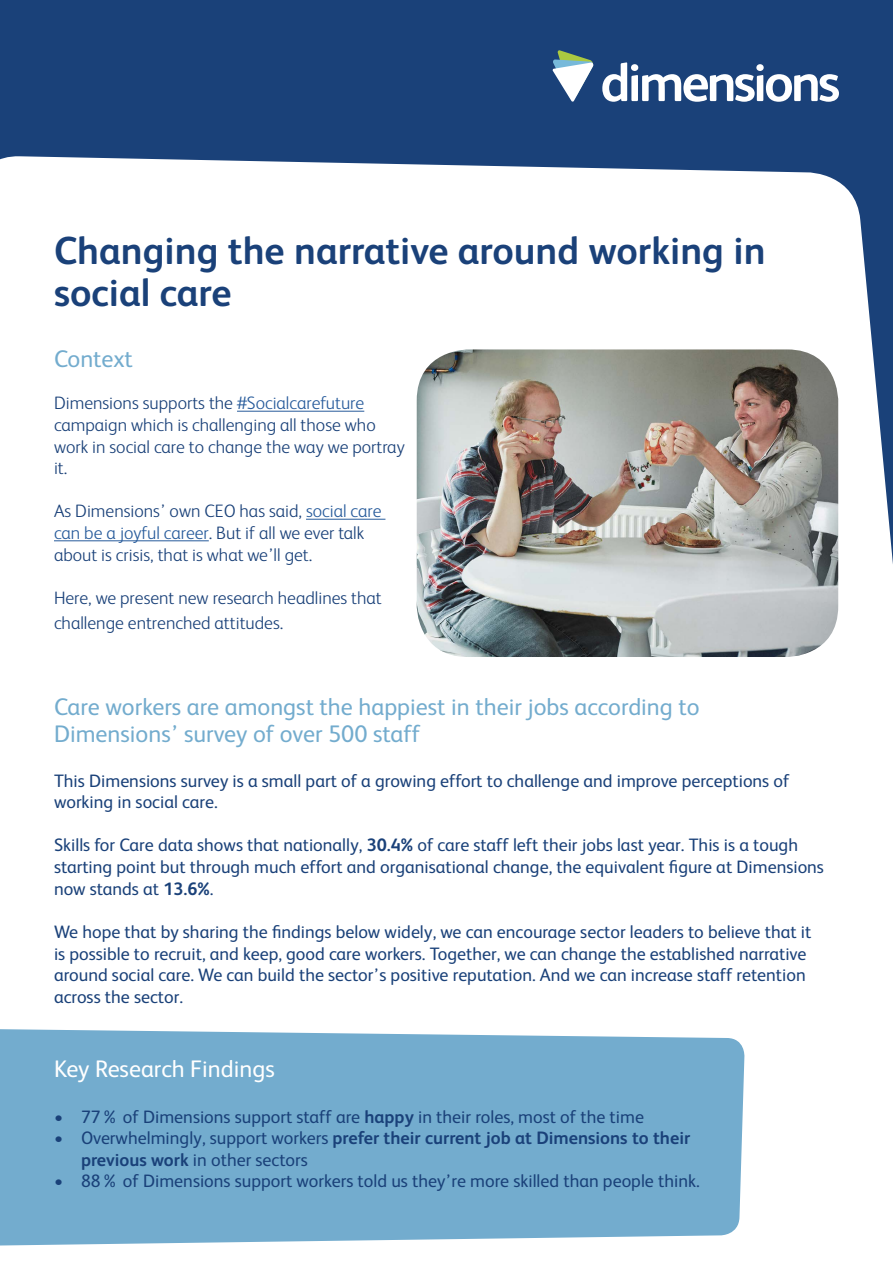
<style>
.page{position:relative;width:893px;height:1263px;background:#fff}
.page>*{position:absolute;margin:0;border:0;box-sizing:border-box;transform-origin:0 0}
.t1{font:700 39px/42px "FS Albert";color:#1a4179}
.t2{font:24px/27px "FS Albert";color:#73acce}
.t3{font:24px "FS Albert";color:#fff}
.t4{font:18px/21.6px "FS Albert";color:#1a4179}
.t5{font:300 18px/21.6px "FS Albert";color:#1a4179}
.t6{font:700 18px/21.6px "FS Albert";color:#1a4179}
.s1{color:#275b9b}
.s2{font-weight:700}
.s3{font-weight:400}
</style>
<div class="page">
<div style="left:0;top:1029px;width:745px;height:217px;background:#73acce"></div>
<div style="left:0;top:0;width:893px;height:950px;background:#1a4179"></div>
<div style="left:0;top:156px;width:893px;height:794px;background:#fff"></div>
<svg style="left:553px;top:50px;width:41px;height:52px"></svg>
<svg style="left:602px;top:62px;width:237px;height:40px"></svg>
<hr style="left:237px;top:411px;width:127px;height:1px;background:#275b9b">
<hr style="left:306px;top:519px;width:79px;height:1px;background:#275b9b">
<hr style="left:54px;top:540px;width:155px;height:1px;background:#275b9b">
<img style="left:417px;top:349px;width:421px;height:308px">
<h1 class="t1" style="left:54px;top:228px;width:713px">Changing the narrative around working in social care</h1>
<h2 class="t2" style="left:54px;top:344px;width:80px">Context</h2>
<p class="t5" style="left:54px;top:392px;width:352px">Dimensions supports the <span class="s1">#Socialcarefuture </span>campaign which is challenging all those who work in social care to change the way we portray it.</p>
<p class="t5" style="left:54px;top:500px;width:329px">As Dimensions’ own CEO has said, <span class="s1">social care can be a joyful career</span>. But if all we ever talk about is crisis, that is what we’ll get.</p>
<p class="t5" style="left:54px;top:584px;width:329px;line-height:25.2px">Here, we present new research headlines that challenge entrenched attitudes.</p>
<h2 class="t2" style="left:54px;top:692px;width:647px">Care workers are amongst the happiest in their jobs according to<br>Dimensions’ survey of over 500 staff</h2>
<p class="t4" style="left:54px;top:769px;width:737px">This Dimensions survey is a small part of a growing effort to challenge and improve perceptions of working in social care.</p>
<p class="t4" style="left:54px;top:834px;width:771px">Skills for Care data shows that nationally, <span class="s2">30.4%</span> of care staff left their jobs last year. This is a tough starting point but through much effort and organisational change, the equivalent figure at Dimensions now stands at <span class="s2">13.6%</span>.</p>
<p class="t4" style="left:54px;top:920px;width:759px">We hope that by sharing the findings below widely, we can encourage sector leaders to believe that it is possible to recruit, and keep, good care workers. Together, we can change the established narrative around social care. We can build the sector’s positive reputation. And we can increase staff retention across the sector.</p>
<h2 class="t3" style="left:54px;top:1053px;width:222px">Key Research Findings</h2>
<p class="t4" style="left:54px;top:1105px;width:591px">• 77% of Dimensions support staff are <span class="s2">happy</span> in their roles, most of the time</p>
<p class="t6" style="left:81px;top:1126px;width:611px;text-indent:-27px"><span class="s3">• Overwhelmingly, support workers</span> prefer their current job at Dimensions to their previous work <span class="s3">in other sectors</span></p>
<p class="t4" style="left:54px;top:1169px;width:647px">• 88% of Dimensions support workers told us they’re more skilled than people think.</p>
</div>
